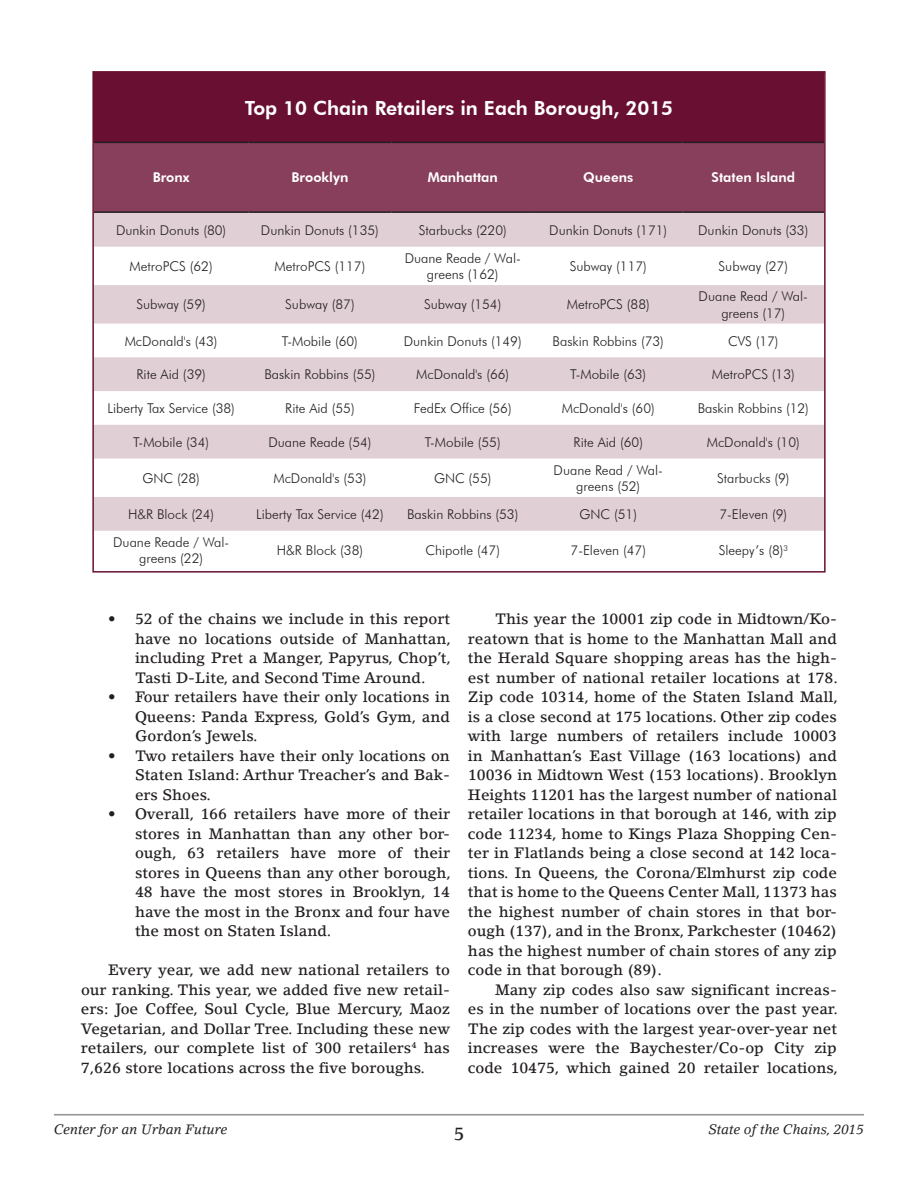
<style>
.page{position:relative;width:918px;height:1188px;background:#fff}
.page>*{position:absolute;margin:0;border:0;box-sizing:border-box;transform-origin:0 0}
.t1{font:800 19.5px "Futura BT";color:#fff}
.t2{font:500 18px "Lino Letter";color:#231f20}
.body-1{font:500 15px/19.5px "Lino Letter";color:#231f20;text-align:justify}
.t3{font:300 13.5px/16.2px "Futura BT";color:#231f20;text-align:center}
.t4{font:italic 13.5px "Lino Letter";color:#231f20}
.t5{font:800 13.5px "Futura BT";color:#fff}
</style>
<div class="page">
<div style="left:94px;top:73px;width:730px;height:69px;background:#690f32"></div>
<div style="left:95px;top:143px;width:728px;height:68px;background:#883f5b"></div>
<svg style="left:95px;top:213px;width:728px;height:318px;fill:#e1cfd6"></svg>
<hr style="left:94px;top:142px;width:154px;height:1px;background:#231f20">
<hr style="left:248px;top:142px;width:144px;height:1px;background:#231f20">
<hr style="left:392px;top:142px;width:142px;height:1px;background:#231f20">
<hr style="left:534px;top:142px;width:149px;height:1px;background:#231f20">
<hr style="left:683px;top:142px;width:141px;height:1px;background:#231f20">
<hr style="left:94px;top:211px;width:154px;height:2px;background:#231f20">
<hr style="left:248px;top:211px;width:144px;height:2px;background:#231f20">
<hr style="left:392px;top:211px;width:142px;height:2px;background:#231f20">
<hr style="left:534px;top:211px;width:149px;height:2px;background:#231f20">
<hr style="left:683px;top:211px;width:141px;height:2px;background:#231f20">
<div style="left:92px;top:71px;width:734px;height:502px;border:2px solid #690f32"></div>
<hr style="left:54px;top:1114px;width:810px;height:1px;background:#939598">
<hr style="left:54px;top:1115px;width:810px;height:1px;background:#939598">
<p class="t1" style="left:245px;top:96px;width:430px">Top 10 Chain Retailers in Each Borough, 2015</p>
<p class="t5" style="left:153px;top:169px;width:38px">Bronx</p>
<p class="t5" style="left:292px;top:169px;width:58px">Brooklyn</p>
<p class="t5" style="left:428px;top:169px;width:72px">Manhattan</p>
<p class="t5" style="left:583px;top:169px;width:51px">Queens</p>
<p class="t5" style="left:712px;top:169px;width:85px">Staten Island</p>
<p class="t3" style="left:116px;top:222px;width:112px">Dunkin Donuts (80)</p>
<p class="t3" style="left:261px;top:222px;width:119px">Dunkin Donuts (135)</p>
<p class="t3" style="left:419px;top:222px;width:90px">Starbucks (220)</p>
<p class="t3" style="left:549px;top:222px;width:119px">Dunkin Donuts (171)</p>
<p class="t3" style="left:698px;top:222px;width:112px">Dunkin Donuts (33)</p>
<p class="t3" style="left:130px;top:258px;width:85px">MetroPCS (62)</p>
<p class="t3" style="left:275px;top:258px;width:92px">MetroPCS (117)</p>
<p class="t3" style="left:405px;top:250px;width:118px">Duane Reade / Wal&shy;greens (162)</p>
<p class="t3" style="left:570px;top:258px;width:79px">Subway (117)</p>
<p class="t3" style="left:719px;top:258px;width:71px">Subway (27)</p>
<p class="t3" style="left:136px;top:296px;width:71px">Subway (59)</p>
<p class="t3" style="left:285px;top:296px;width:71px">Subway (87)</p>
<p class="t3" style="left:424px;top:296px;width:79px">Subway (154)</p>
<p class="t3" style="left:567px;top:296px;width:85px">MetroPCS (88)</p>
<p class="t3" style="left:699px;top:288px;width:111px">Duane Read / Wal&shy;greens (17)</p>
<p class="t3" style="left:125px;top:333px;width:94px">McDonald's (43)</p>
<p class="t3" style="left:282px;top:333px;width:78px">T-Mobile (60)</p>
<p class="t3" style="left:404px;top:333px;width:119px">Dunkin Donuts (149)</p>
<p class="t3" style="left:553px;top:333px;width:113px">Baskin Robbins (73)</p>
<p class="t3" style="left:728px;top:333px;width:52px">CVS (17)</p>
<p class="t3" style="left:136px;top:366px;width:71px">Rite Aid (39)</p>
<p class="t3" style="left:264px;top:366px;width:113px">Baskin Robbins (55)</p>
<p class="t3" style="left:416px;top:366px;width:94px">McDonald's (66)</p>
<p class="t3" style="left:570px;top:366px;width:78px">T-Mobile (63)</p>
<p class="t3" style="left:712px;top:366px;width:85px">MetroPCS (13)</p>
<p class="t3" style="left:107px;top:400px;width:129px">Liberty Tax Service (38)</p>
<p class="t3" style="left:285px;top:400px;width:71px">Rite Aid (55)</p>
<p class="t3" style="left:414px;top:400px;width:100px">FedEx Office (56)</p>
<p class="t3" style="left:562px;top:400px;width:94px">McDonald's (60)</p>
<p class="t3" style="left:698px;top:400px;width:113px">Baskin Robbins (12)</p>
<p class="t3" style="left:133px;top:434px;width:78px">T-Mobile (34)</p>
<p class="t3" style="left:268px;top:434px;width:105px">Duane Reade (54)</p>
<p class="t3" style="left:425px;top:434px;width:78px">T-Mobile (55)</p>
<p class="t3" style="left:574px;top:434px;width:71px">Rite Aid (60)</p>
<p class="t3" style="left:707px;top:434px;width:94px">McDonald's (10)</p>
<p class="t3" style="left:142px;top:470px;width:59px">GNC (28)</p>
<p class="t3" style="left:273px;top:470px;width:94px">McDonald's (53)</p>
<p class="t3" style="left:434px;top:470px;width:59px">GNC (55)</p>
<p class="t3" style="left:554px;top:462px;width:111px">Duane Read / Wal&shy;greens (52)</p>
<p class="t3" style="left:717px;top:470px;width:74px">Starbucks (9)</p>
<p class="t3" style="left:128px;top:506px;width:88px">H&amp;R Block (24)</p>
<p class="t3" style="left:256px;top:506px;width:129px">Liberty Tax Service (42)</p>
<p class="t3" style="left:407px;top:506px;width:113px">Baskin Robbins (53)</p>
<p class="t3" style="left:580px;top:506px;width:59px">GNC (51)</p>
<p class="t3" style="left:719px;top:506px;width:69px">7-Eleven (9)</p>
<p class="t3" style="left:113px;top:534px;width:118px">Duane Reade / Wal&shy;greens (22)</p>
<p class="t3" style="left:277px;top:542px;width:88px">H&amp;R Block (38)</p>
<p class="t3" style="left:425px;top:542px;width:76px">Chipotle (47)</p>
<p class="t3" style="left:571px;top:542px;width:77px">7-Eleven (47)</p>
<p class="t3" style="left:719px;top:542px;width:71px">Sleepy’s (8)<sup>3</sup></p>
<p class="body-1" style="left:135px;top:609px;width:317px;text-indent:-27px">• 52 of the chains we include in this report have no locations outside of Manhattan, including Pret a Manger, Papyrus, Chop’t, Tasti D-Lite, and Second Time Around.</p>
<p class="body-1" style="left:135px;top:687px;width:317px;text-indent:-27px">• Four retailers have their only locations in Queens: Panda Express, Gold’s Gym, and Gordon’s Jewels.</p>
<p class="body-1" style="left:135px;top:746px;width:316px;text-indent:-27px">• Two retailers have their only locations on Staten Island: Arthur Treacher’s and Bak&shy;ers Shoes.</p>
<p class="body-1" style="left:135px;top:804px;width:317px;text-indent:-27px">• Overall, 166 retailers have more of their stores in Manhattan than any other bor&shy;ough, 63 retailers have more of their stores in Queens than any other borough, 48 have the most stores in Brooklyn, 14 have the most in the Bronx and four have the most on Staten Island.</p>
<p class="body-1" style="left:81px;top:960px;width:371px;text-indent:27px">Every year, we add new national retailers to our ranking. This year, we added five new retail&shy;ers: Joe Coffee, Soul Cycle, Blue Mercury, Maoz Vegetarian, and Dollar Tree. Including these new retailers, our complete list of 300 retailers<sup>4</sup> has 7,626 store locations across the five boroughs.</p>
<p class="body-1" style="left:468px;top:609px;width:371px;text-indent:27px">This year the 10001 zip code in Midtown/Ko&shy;reatown that is home to the Manhattan Mall and the Herald Square shopping areas has the high&shy;est number of national retailer locations at 178.<br>Zip code 10314, home of the Staten Island Mall, is a close second at 175 locations. Other zip codes with large numbers of retailers include 10003 in Manhattan’s East Village (163 locations) and 10036 in Midtown West (153 locations). Brooklyn Heights 11201 has the largest number of national retailer locations in that borough at 146, with zip code 11234, home to Kings Plaza Shopping Cen&shy;ter in Flatlands being a close second at 142 loca&shy;tions. In Queens, the Corona/Elmhurst zip code that is home to the Queens Center Mall, 11373 has the highest number of chain stores in that bor&shy;ough (137), and in the Bronx, Parkchester (10462) has the highest number of chain stores of any zip code in that borough (89).</p>
<p class="body-1" style="left:468px;top:980px;width:371px;text-indent:27px">Many zip codes also saw significant increas&shy;es in the number of locations over the past year.<br>The zip codes with the largest year-over-year net increases were the Baychester/Co-op City zip code 10475, which gained 20 retailer locations,</p>
<p class="t4" style="left:54px;top:1121px;width:175px">Center for an Urban Future</p>
<p class="t4" style="left:709px;top:1121px;width:157px">State of the Chains, 2015</p>
<p class="t2" style="left:454px;top:1123px;width:12px">5</p>
</div>
